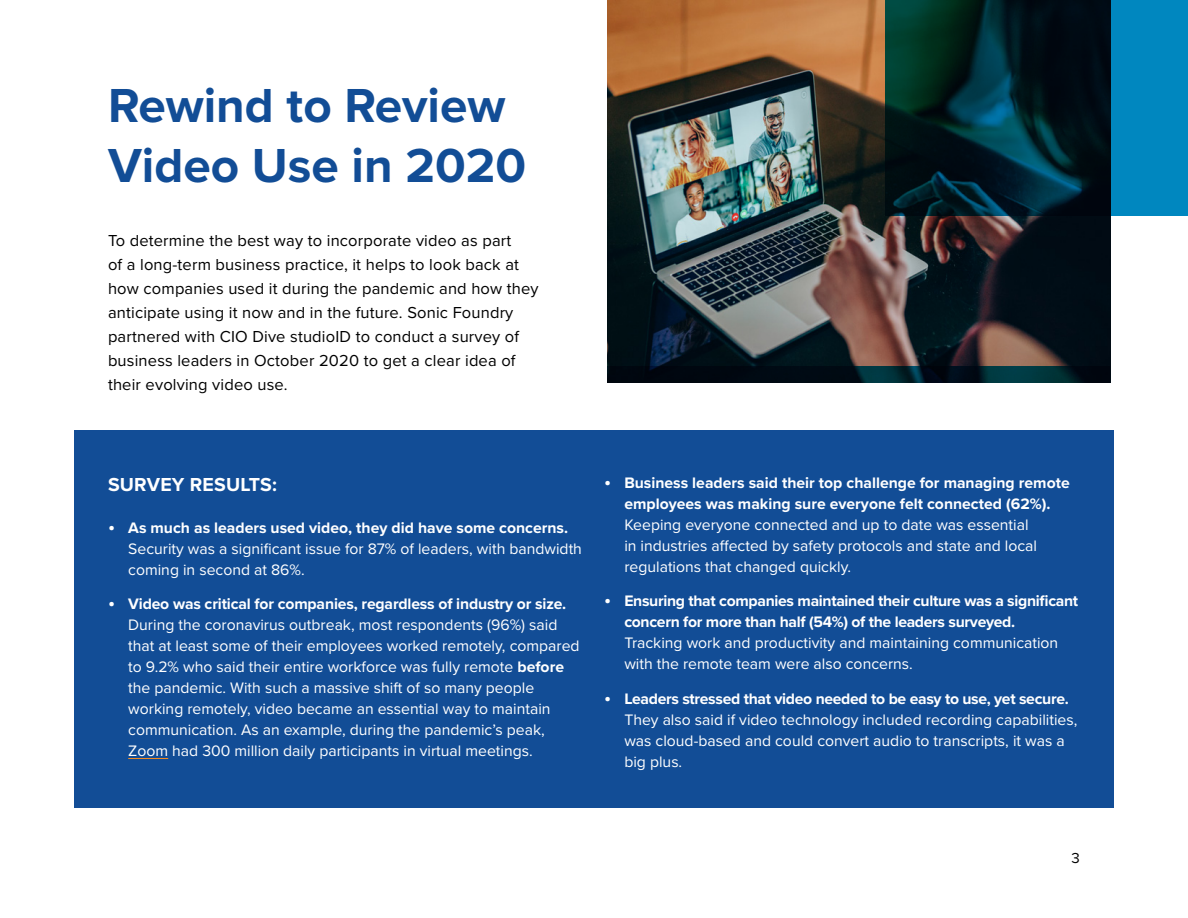
<style>
.page{position:relative;width:1188px;height:918px;background:#fff}
.page>*{position:absolute;margin:0;border:0;box-sizing:border-box;transform-origin:0 0}
.Heading_1{font:700 49.5px/60px "Proxima Nova";color:#124d96}
.t1{font:700 19.5px "Proxima Nova";letter-spacing:.01em;color:#fff}
.t2{font:16.5px/24px "Proxima Nova";letter-spacing:.01em;color:#000}
.t3{font:15.75px/21px "Proxima Nova";color:#fff}
.t4{font:700 15.75px/21px "Proxima Nova";letter-spacing:-.02em;color:#fff}
.t5{font:15px "Proxima Nova";color:#000}
.s1{font-family:"PT Sans"}
.s2{font-weight:700}
.s3{font-family:"PT Sans";font-weight:400}
.s4{font-weight:400}
</style>
<div class="page">
<img style="left:608px;top:0;width:502px;height:366px">
<div style="left:74px;top:430px;width:1040px;height:378px;background:#124d96"></div>
<hr style="left:128px;top:758px;width:40px;height:1px;background:#f28a21">
<svg style="left:607px;top:366px;width:503px;height:16px;background:#00151e"></svg>
<svg style="left:886px;top:0;width:302px;height:216px;background:#003a4d"></svg>
<p class="Heading_1" style="left:108px;top:77px;width:420px">Rewind to Review<br>Video Use in 2020</p>
<p class="t2" style="left:108px;top:229px;width:432px">To determine the best way to incorporate video as part<br>of a long-term business practice, it helps to look back at how companies used it during the pandemic and how they anticipate using it now and in the future. Sonic Foundry partnered with CIO Dive studioID to conduct a survey of business leaders in October 2020 to get a clear idea of their evolving video use.</p>
<p class="t1" style="left:108px;top:473px;width:171px">SURVEY RESULTS:</p>
<p class="t3" style="left:128px;top:517px;width:455px;text-indent:-20px"><span class="s1">•</span> <span class="s2">As much as leaders used video, they did have some concerns.<br></span>Security was a significant issue for 87% of leaders, with bandwidth coming in second at 86%.</p>
<p class="t3" style="left:128px;top:594px;width:453px;text-indent:-20px"><span class="s1">•</span> <span class="s2">Video was critical for companies, regardless of industry or size.<br></span>During the coronavirus outbreak, most respondents (96%) said that at least some of their employees worked remotely, compared to 9.2% who said their entire workforce was fully remote <span class="s2">before </span>the pandemic. With such a massive shift of so many people working remotely, video became an essential way to maintain communication. As an example, during the pandemic’s peak, Zoom had 300 million daily participants in virtual meetings.</p>
<p class="t3" style="left:624px;top:473px;width:447px;text-indent:-20px"><span class="s1">•</span> <span class="s2">Business leaders said their top challenge for managing remote employees was making sure everyone felt connected (62%).<br></span>Keeping everyone connected and up to date was essential<br>in industries affected by safety protocols and state and local regulations that changed quickly.</p>
<p class="t4" style="left:624px;top:591px;width:455px;text-indent:-20px"><span class="s3">•</span> Ensuring that companies maintained their culture was a significant concern for more than half (54%) of the leaders surveyed.<br><span class="s4">Tracking work and productivity and maintaining communication with the remote team were also concerns.</span></p>
<p class="t3" style="left:624px;top:689px;width:455px;text-indent:-20px"><span class="s1">•</span> <span class="s2">Leaders stressed that video needed to be easy to use, yet secure.<br></span>They also said if video technology included recording capabilities, was cloud-based and could convert audio to transcripts, it was a big plus.</p>
<p class="t5" style="left:1072px;top:849px;width:10px">3</p>
</div>
